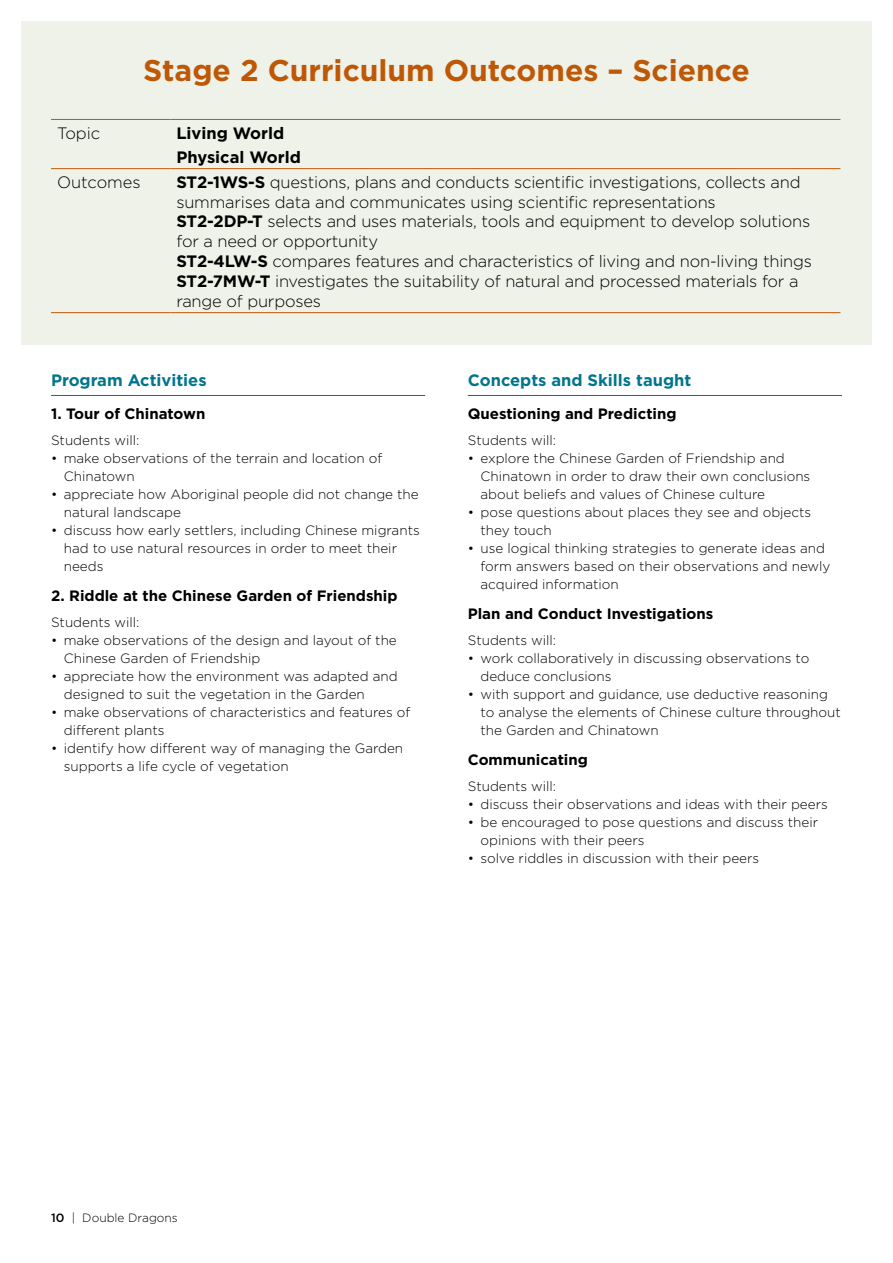
<style>
.page{position:relative;width:893px;height:1263px;background:#fff}
.page>*{position:absolute;margin:0;border:0;box-sizing:border-box;transform-origin:0 0}
.t1{font:700 30px "Gotham";color:#be5806}
.t2{font:300 16.5px/19.8px "Gotham";letter-spacing:-.01em;color:#000}
.t3{font:700 16.5px "Gotham";color:#00758d}
.t4{font:700 16.5px/24px "Gotham";color:#000}
.t5{font:700 15px "Gotham";color:#000}
.t6{font:300 13.5px/18px "Gotham";color:#000}
.t7{font:300 12px "Gotham";color:#000}
.s1{font-weight:700}
.s2{font-weight:500}
</style>
<div class="page">
<div style="left:21px;top:21px;width:851px;height:323px;background:#eef2e8"></div>
<hr style="left:51px;top:119px;width:119px;height:1px;background:#be5806">
<hr style="left:170px;top:119px;width:670px;height:1px;background:#be5806">
<hr style="left:51px;top:168px;width:119px;height:1px;background:#be5806">
<hr style="left:170px;top:168px;width:670px;height:1px;background:#be5806">
<hr style="left:51px;top:312px;width:119px;height:1px;background:#be5806">
<hr style="left:170px;top:312px;width:670px;height:1px;background:#be5806">
<hr style="left:51px;top:395px;width:374px;height:1px;background:#00758d">
<hr style="left:468px;top:395px;width:374px;height:1px;background:#00758d">
<h1 class="t1" style="left:143px;top:50px;width:608px">Stage 2 Curriculum Outcomes – Science</h1>
<p class="t2" style="left:57px;top:122px;width:45px">Topic</p>
<p class="t4" style="left:176px;top:121px;width:126px">Living World<br>Physical World</p>
<p class="t2" style="left:57px;top:172px;width:85px">Outcomes</p>
<p class="t2" style="left:176px;top:172px;width:637px"><span class="s1">ST2-1WS-S</span> questions, plans and conducts scientific investigations, collects and summarises data and communicates using scientific representations<br><span class="s1">ST2-2DP-T</span> selects and uses materials, tools and equipment to develop solutions for a need or opportunity<br><span class="s1">ST2-4LW-S</span> compares features and characteristics of living and non-living things <span class="s1">ST2-7MW-T</span> investigates the suitability of natural and processed materials for a range of purposes</p>
<p class="t3" style="left:51px;top:369px;width:157px">Program Activities</p>
<p class="t3" style="left:468px;top:369px;width:225px">Concepts and Skills taught</p>
<p class="t5" style="left:51px;top:403px;width:156px">1. Tour of Chinatown</p>
<p class="t6" style="left:51px;top:431px;width:90px">Students will:</p>
<p class="t6" style="left:64px;top:449px;width:320px;text-indent:-13px">• make observations of the terrain and location of<br>Chinatown</p>
<p class="t6" style="left:64px;top:485px;width:356px;text-indent:-13px">• appreciate how Aboriginal people did not change the natural landscape</p>
<p class="t6" style="left:64px;top:521px;width:357px;text-indent:-13px">• discuss how early settlers, including Chinese migrants had to use natural resources in order to meet their needs</p>
<p class="t5" style="left:51px;top:585px;width:348px">2. Riddle at the Chinese Garden of Friendship</p>
<p class="t6" style="left:51px;top:613px;width:90px">Students will:</p>
<p class="t6" style="left:64px;top:631px;width:335px;text-indent:-13px">• make observations of the design and layout of the<br>Chinese Garden of Friendship</p>
<p class="t6" style="left:64px;top:667px;width:335px;text-indent:-13px">• appreciate how the environment was adapted and designed to suit the vegetation in the Garden</p>
<p class="t6" style="left:64px;top:703px;width:348px;text-indent:-13px">• make observations of characteristics and features of different plants</p>
<p class="t6" style="left:64px;top:739px;width:341px;text-indent:-13px">• identify how different way of managing the Garden supports a life cycle of vegetation</p>
<p class="t5" style="left:468px;top:403px;width:210px">Questioning and Predicting</p>
<p class="t6" style="left:468px;top:431px;width:90px">Students will:</p>
<p class="t6" style="left:480px;top:449px;width:331px;text-indent:-13px">• explore the Chinese Garden of Friendship and<br>Chinatown in order to draw their own conclusions about beliefs and values of Chinese culture</p>
<p class="t6" style="left:480px;top:503px;width:332px;text-indent:-13px">• pose questions about places they see and objects they touch</p>
<p class="t6" style="left:480px;top:539px;width:351px;text-indent:-13px">• use logical thinking strategies to generate ideas and form answers based on their observations and newly acquired information</p>
<p class="t5" style="left:468px;top:603px;width:247px">Plan and Conduct Investigations</p>
<p class="t6" style="left:468px;top:631px;width:90px">Students will:</p>
<p class="t6" style="left:480px;top:649px;width:330px;text-indent:-13px">• work collaboratively in discussing observations to deduce conclusions</p>
<p class="t6" style="left:480px;top:685px;width:362px;text-indent:-13px">• with support and guidance, use deductive reasoning to analyse the elements of Chinese culture throughout the Garden and Chinatown</p>
<p class="t5" style="left:468px;top:749px;width:122px">Communicating</p>
<p class="t6" style="left:468px;top:777px;width:90px">Students will:</p>
<p class="t6" style="left:468px;top:795px;width:362px">• discuss their observations and ideas with their peers</p>
<p class="t6" style="left:480px;top:813px;width:339px;text-indent:-13px">• be encouraged to pose questions and discuss their opinions with their peers</p>
<p class="t6" style="left:468px;top:849px;width:293px">• solve riddles in discussion with their peers</p>
<p class="t7" style="left:51px;top:1210px;width:128px"><span class="s2">10</span> | Double Dragons</p>
</div>
